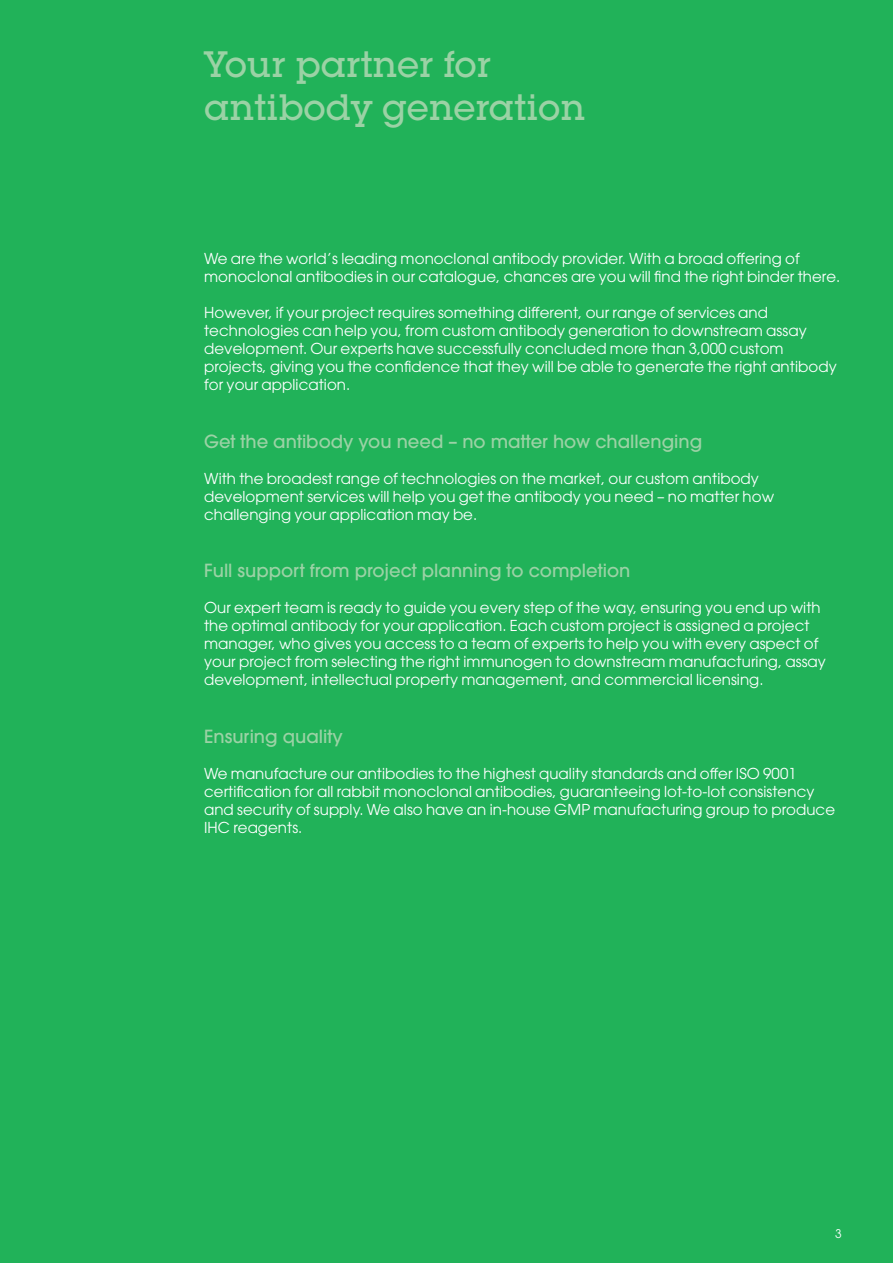
<style>
.page{position:relative;width:893px;height:1263px;background:#21b259}
.page>*{position:absolute;margin:0;border:0;box-sizing:border-box;transform-origin:0 0}
.Heading01{font:500 36px/43.2px "Lubalin Graph Std";color:#9bd2a5}
.Heading02{font:500 18px "Avant Garde";color:#9bd2a5}
.t1{font:15px/18px "ITC Avant Garde W1 G";letter-spacing:.005em;color:#fff}
.t2{font:12px "ITC Avant Garde W1 G";color:#fff}
</style>
<div class="page">
<p class="Heading01" style="left:204px;top:42px;width:382px">Your partner for antibody generation</p>
<p class="t1" style="left:204px;top:249px;width:638px">We are the world’s leading monoclonal antibody provider. With a broad offering of monoclonal antibodies in our catalogue, chances are you will find the right binder there.</p>
<p class="t1" style="left:204px;top:303px;width:634px">However, if your project requires something different, our range of services and technologies can help you, from custom antibody generation to downstream assay development. Our experts have successfully concluded more than 3,000 custom projects, giving you the confidence that they will be able to generate the right antibody for your application.</p>
<p class="Heading02" style="left:204px;top:430px;width:500px">Get the antibody you need – no matter how challenging</p>
<p class="t1" style="left:204px;top:469px;width:571px">With the broadest range of technologies on the market, our custom antibody development services will help you get the antibody you need – no matter how challenging your application may be.</p>
<p class="Heading02" style="left:204px;top:559px;width:428px">Full support from project planning to completion</p>
<p class="t1" style="left:204px;top:598px;width:623px">Our expert team is ready to guide you every step of the way, ensuring you end up with the optimal antibody for your application. Each custom project is assigned a project manager, who gives you access to a team of experts to help you with every aspect of your project from selecting the right immunogen to downstream manufacturing, assay development, intellectual property management, and commercial licensing.</p>
<p class="Heading02" style="left:204px;top:725px;width:140px">Ensuring quality</p>
<p class="t1" style="left:204px;top:764px;width:632px">We manufacture our antibodies to the highest quality standards and offer ISO 9001 certification for all rabbit monoclonal antibodies, guaranteeing lot-to-lot consistency and security of supply. We also have an in-house GMP manufacturing group to produce IHC reagents.</p>
<p class="t2" style="left:835px;top:1226px;width:8px">3</p>
</div>
